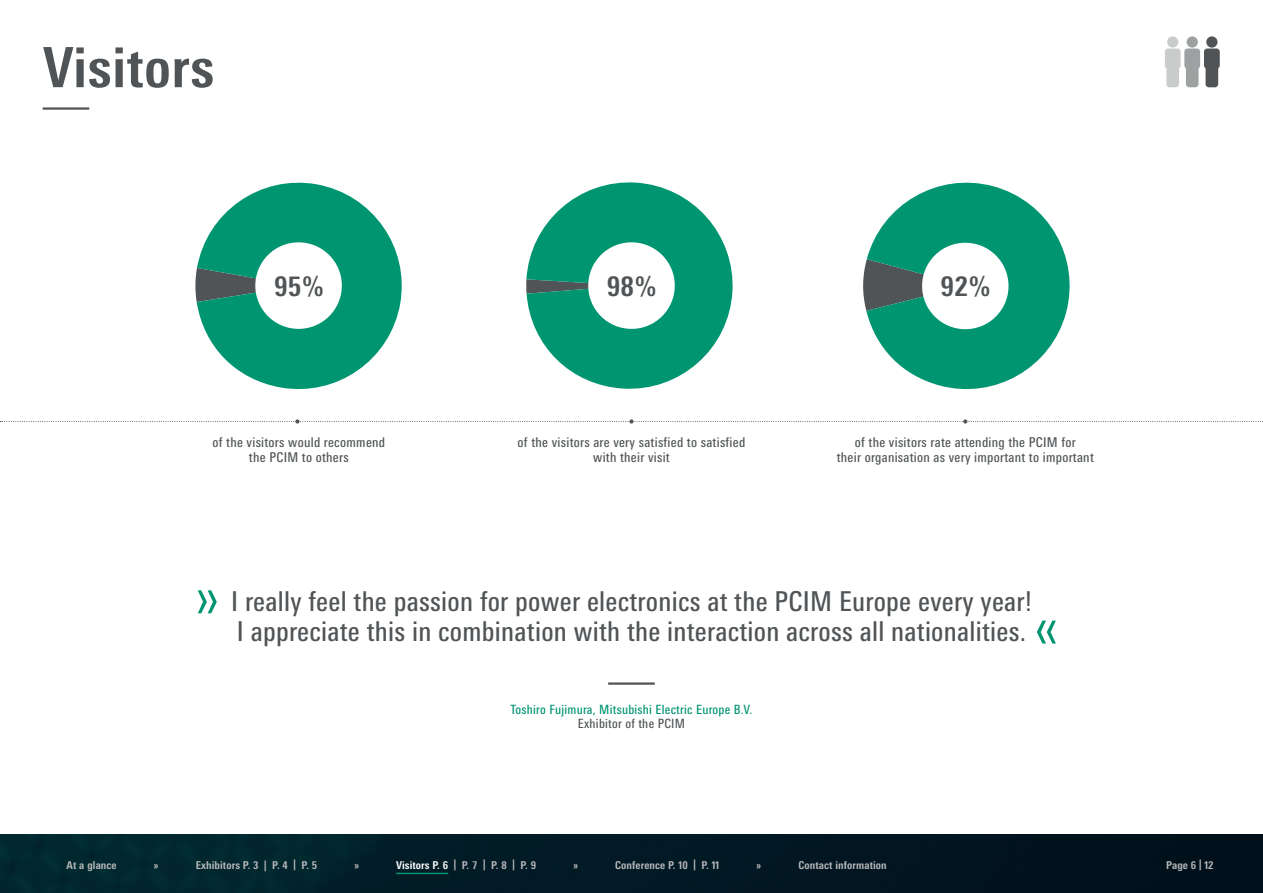
<style>
.page{position:relative;width:1263px;height:893px;background:#fff}
.page>*{position:absolute;margin:0;border:0;box-sizing:border-box;transform-origin:0 0}
.t1{font:300 59.25px "Messe Univers";color:#009471}
.t2{font:700 condensed 55.5px "Messe Univers";letter-spacing:.01em;color:#505456}
.t3{font:condensed 27.3px/30px "Messe Univers";letter-spacing:.01em;color:#505456}
.t4{font:700 condensed 27.3px "Messe Univers";color:#505456}
.t5{font:condensed 13.5px/15px "Messe Univers";letter-spacing:.02em;color:#505456;text-align:center}
.t6{font:condensed 12.75px "Messe Univers";letter-spacing:.02em;color:#009471}
.t7{font:condensed 12.75px "Messe Univers";letter-spacing:.02em;color:#505456}
.t8{font:700 condensed 10.8px "Messe Univers";letter-spacing:.01em;color:#babbbc}
.s1{color:#fff}
</style>
<div class="page">
<svg style="left:874px;top:182px;width:196px;height:208px;fill:#009571"></svg>
<svg style="left:206px;top:182px;width:196px;height:208px;fill:#009571"></svg>
<svg style="left:195px;top:238px;width:151px;height:95px"></svg>
<svg style="left:863px;top:239px;width:150px;height:94px"></svg>
<svg style="left:526px;top:182px;width:207px;height:207px"></svg>
<hr style="left:43px;top:107px;width:46px;height:3px;background:#505456">
<div style="left:1206px;top:36px;width:11px;height:12px;background:#505456;border-radius:50%"></div>
<svg style="left:1186px;top:36px;width:12px;height:12px"></svg>
<div style="left:1167px;top:36px;width:11px;height:12px;background:#cacccc;border-radius:50%"></div>
<svg style="left:1165px;top:49px;width:55px;height:38px"></svg>
<svg style="left:0;top:419px;width:1263px;height:5px"></svg>
<img style="left:0;top:835px;width:1263px;height:58px">
<hr style="left:608px;top:682px;width:47px;height:3px;background:#505456">
<hr style="left:396px;top:873px;width:52px;height:1px;background:#009471">
<h2 class="t2" style="left:43px;top:33px;width:173px">Visitors</h2>
<h3 class="t4" style="left:274px;top:269px;width:51px">95%</h3>
<h3 class="t4" style="left:607px;top:269px;width:51px">98%</h3>
<h3 class="t4" style="left:940px;top:269px;width:51px">92%</h3>
<p class="t5" style="left:212px;top:435px;width:174px">of the visitors would recommend the PCIM to others</p>
<p class="t5" style="left:518px;top:435px;width:229px">of the visitors are very satisfied to satisfied with their visit</p>
<p class="t5" style="left:837px;top:435px;width:259px">of the visitors rate attending the PCIM for<br>their organisation as very important to important</p>
<h1 class="t1" style="left:194px;top:559px;width:27px">»</h1>
<h3 class="t3" style="left:231px;top:586px;width:802px">I really feel the passion for power electronics at the PCIM Europe every year!<br>I appreciate this in combination with the interaction across all nationalities.</h3>
<h1 class="t1" style="left:1059px;top:674px;width:27px;rotate:-180deg">»</h1>
<p class="t6" style="left:510px;top:701px;width:243px">Toshiro Fujimura, Mitsubishi Electric Europe B.V.</p>
<p class="t7" style="left:578px;top:716px;width:109px">Exhibitor of the PCIM</p>
<p class="t8" style="left:67px;top:858px;width:52px">At a glance</p>
<p class="t8" style="left:154px;top:858px;width:6px">»</p>
<p class="t8" style="left:196px;top:858px;width:123px">Exhibitors P. 3 | P. 4 | P. 5</p>
<p class="t8" style="left:354px;top:858px;width:6px">»</p>
<p class="t8" style="left:396px;top:858px;width:141px"><span class="s1">Visitors P. 6</span> | P. 7 | P. 8 | P. 9</p>
<p class="t8" style="left:573px;top:858px;width:6px">»</p>
<p class="t8" style="left:615px;top:858px;width:106px">Conference P. 10 | P. 11</p>
<p class="t8" style="left:757px;top:858px;width:6px">»</p>
<p class="t8" style="left:798px;top:858px;width:90px">Contact information</p>
<p class="t8" style="left:1166px;top:858px;width:49px">Page 6 | 12</p>
</div>
